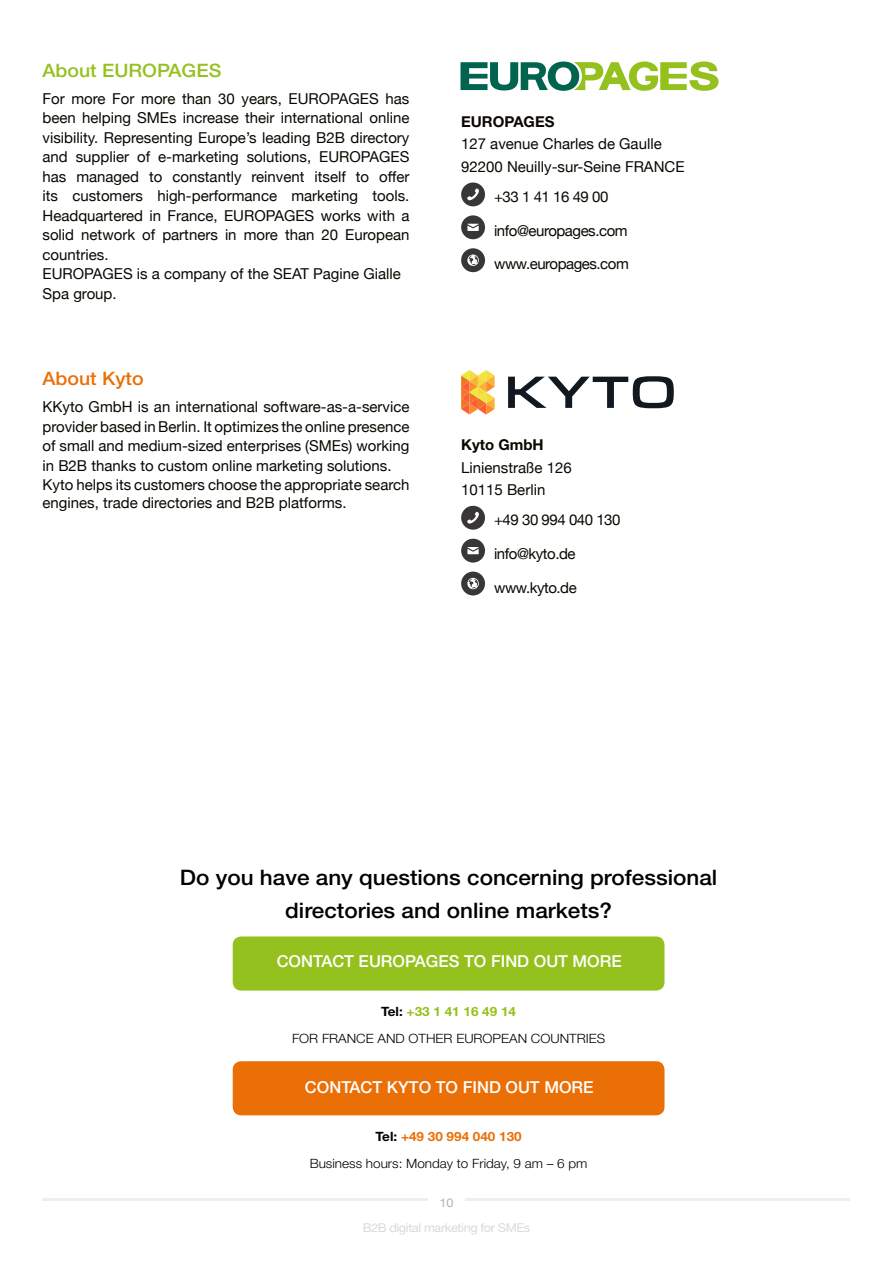
<style>
.page{position:relative;width:893px;height:1263px;background:#fff}
.page>*{position:absolute;margin:0;border:0;box-sizing:border-box;transform-origin:0 0}
.t1{font:500 21.3px/33px "Helvetica Neue";color:#000;text-align:center;scale:1.05 1}
.t2{font:500 18.6px "Helvetica Neue";color:#95c11f;scale:1.05 1}
.t3{font:500 18.6px "Helvetica Neue";color:#ea6f07;scale:1.05 1}
.t4{font:500 16.5px "Helvetica Neue";color:#fff}
.t5{font:15px/19.5px "Helvetica Neue";color:#0b0700}
.t6{font:15px "Helvetica Neue";letter-spacing:-.03em;color:#0b0700}
.t7{font:700 15px "Helvetica Neue";color:#0b0700}
.t8{font:300 12.9px/27px "Helvetica Neue";color:#000;text-align:center;scale:1.05 1}
.t9{font:12.15px "Helvetica Neue";letter-spacing:-.03em;color:#dadada;scale:1.05 1}
.t10{font:12.15px "Helvetica Neue";color:#b3b2b2;scale:1.05 1}
.s1{font-weight:700}
.s2{font-weight:700;color:#95c11f}
.s3{font-weight:700;color:#ea6f07}
</style>
<div class="page">
<hr style="left:43px;top:1198px;width:807px;height:3px;background:#eee">
<div style="left:428px;top:1190px;width:37px;height:19px;background:#fff"></div>
<div style="left:461px;top:182px;width:24px;height:24px;background:#383636;border-radius:50%"></div>
<svg style="left:467px;top:189px;width:12px;height:11px"></svg>
<div style="left:461px;top:215px;width:24px;height:24px;background:#383636;border-radius:50%"></div>
<svg style="left:467px;top:224px;width:12px;height:7px"></svg>
<div style="left:461px;top:248px;width:24px;height:24px;background:#383636;border-radius:50%"></div>
<svg style="left:467px;top:254px;width:12px;height:12px"></svg>
<svg style="left:460px;top:61px;width:258px;height:30px"></svg>
<svg style="left:508px;top:376px;width:166px;height:32px"></svg>
<svg style="left:461px;top:370px;width:34px;height:45px;background:#f7b45d"></svg>
<div style="left:461px;top:506px;width:24px;height:24px;background:#383636;border-radius:50%"></div>
<svg style="left:467px;top:512px;width:12px;height:12px"></svg>
<div style="left:461px;top:539px;width:24px;height:24px;background:#383636;border-radius:50%"></div>
<svg style="left:467px;top:547px;width:12px;height:7px"></svg>
<div style="left:461px;top:572px;width:24px;height:23px;background:#383636;border-radius:50%"></div>
<svg style="left:467px;top:578px;width:12px;height:11px"></svg>
<div style="left:233px;top:1061px;width:431px;height:54px;background:#ea6f07;border-radius:9px"></div>
<div style="left:233px;top:936px;width:431px;height:54px;background:#95c11f;border-radius:9px"></div>
<p class="t2" style="left:43px;top:59px;width:172px">About EUROPAGES</p>
<p class="t5" style="left:43px;top:89px;width:368px">For more For more than 30 years, EUROPAGES has been helping SMEs increase their international online visibility. Representing Europe’s leading B2B directory and supplier of e-marketing solutions, EUROPAGES has managed to constantly reinvent itself to offer its customers high-performance marketing tools.<br>Headquartered in France, EUROPAGES works with a solid network of partners in more than 20 European countries.<br>EUROPAGES is a company of the SEAT Pagine Gialle Spa group.</p>
<p class="t3" style="left:43px;top:367px;width:98px">About Kyto</p>
<p class="t5" style="left:43px;top:398px;width:368px">KKyto GmbH is an international software-as-a-service provider based in Berlin. It optimizes the online presence of small and medium-sized enterprises (SMEs) working in B2B thanks to custom online marketing solutions.<br>Kyto helps its customers choose the appropriate search</p>
<p class="t5" style="left:43px;top:494px;width:305px">engines, trade directories and B2B platforms.</p>
<p class="t7" style="left:461px;top:112px;width:95px">EUROPAGES</p>
<p class="t5" style="left:461px;top:134px;width:225px;line-height:22.5px">127 avenue Charles de Gaulle<br>92200 Neuilly-sur-Seine FRANCE</p>
<p class="t5" style="left:494px;top:188px;width:116px">+33 1 41 16 49 00</p>
<p class="t6" style="left:494px;top:219px;width:135px">info@europages.com</p>
<p class="t6" style="left:494px;top:253px;width:136px">www.europages.com</p>
<p class="t7" style="left:461px;top:435px;width:84px">Kyto GmbH</p>
<p class="t5" style="left:461px;top:457px;width:112px;line-height:22.5px">Linienstraße 126<br>10115 Berlin</p>
<p class="t6" style="left:494px;top:509px;width:128px">+49 30 994 040 130</p>
<p class="t6" style="left:494px;top:543px;width:83px">info@kyto.de</p>
<p class="t6" style="left:494px;top:576px;width:84px">www.kyto.de</p>
<h1 class="t1" style="left:180px;top:861px;width:513px">Do you have any questions concerning professional directories and online markets?</h1>
<p class="t4" style="left:277px;top:951px;width:347px">CONTACT EUROPAGES TO FIND OUT MORE</p>
<p class="t8" style="left:292px;top:997px;width:300px"><span class="s1">Tel:</span> <span class="s2">+33 1 41 16 49 14<br></span>FOR FRANCE AND OTHER EUROPEAN COUNTRIES</p>
<p class="t4" style="left:305px;top:1077px;width:290px">CONTACT KYTO TO FIND OUT MORE</p>
<p class="t8" style="left:310px;top:1122px;width:266px"><span class="s1">Tel:</span> <span class="s3">+49 30 994 040 130<br></span>Business hours: Monday to Friday, 9 am – 6 pm</p>
<p class="t10" style="left:439px;top:1193px;width:15px">10</p>
<p class="t9" style="left:363px;top:1219px;width:161px">B2B digital marketing for SMEs</p>
</div>
